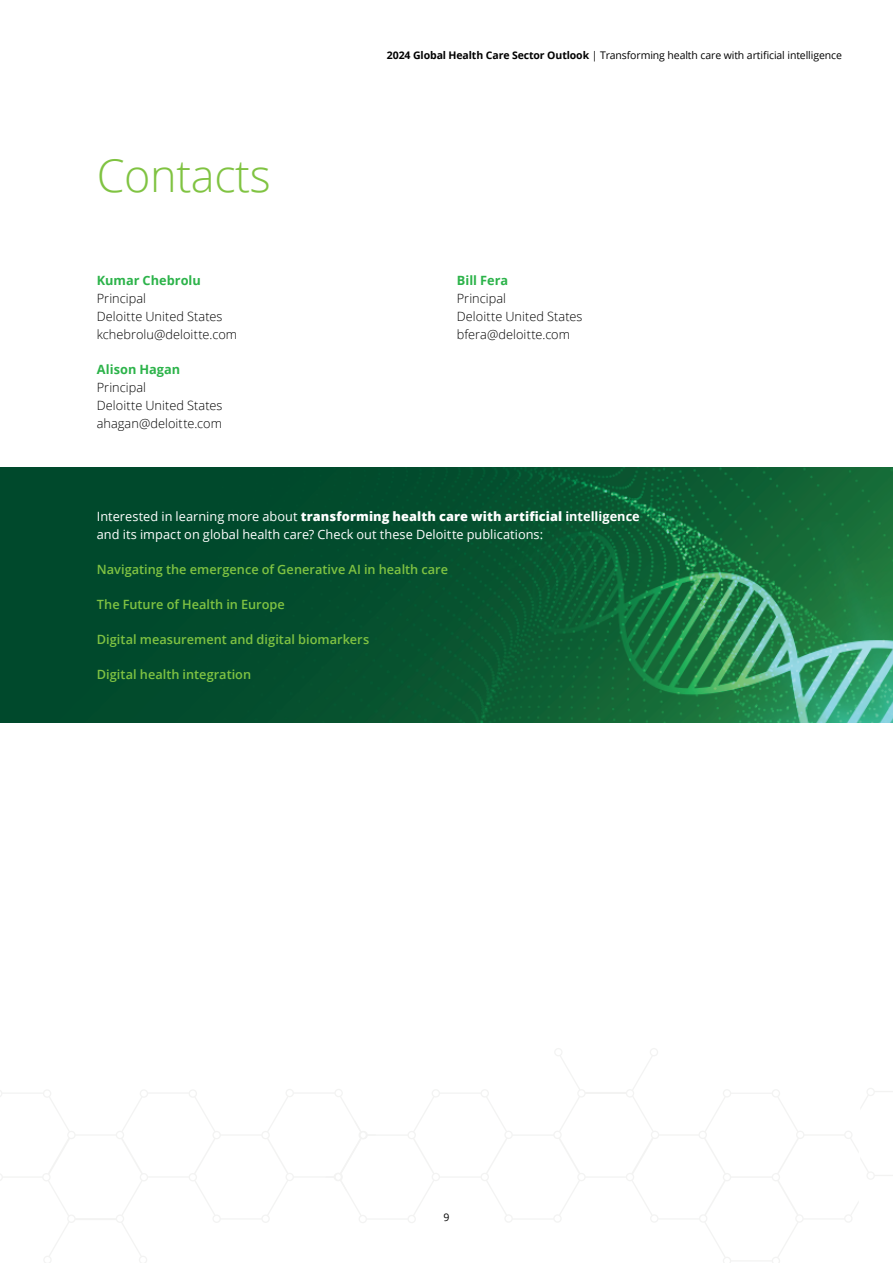
<style>
.page{position:relative;width:893px;height:1263px;background:#fff}
.page>*{position:absolute;margin:0;border:0;box-sizing:border-box;transform-origin:0 0}
.t1{font:300 45px "Open Sans";letter-spacing:-.01em;color:#80c342}
.t2{font:300 12.75px/18px "Open Sans";letter-spacing:.005em;color:#000}
.t3{font:12.75px/18px "Open Sans";letter-spacing:.005em;color:#fff}
.t4{font:600 12.75px "Open Sans";color:#80c342}
.t5{font:700 12.75px "Open Sans";color:#2cb34a}
.t6{font:10.5px "Open Sans";letter-spacing:-.01em;color:#000}
.s1{font-weight:700}
.s2{font-weight:800}
</style>
<div class="page">
<svg style="left:861px;top:1088px;width:32px;height:91px"></svg>
<svg style="left:0;top:1089px;width:294px;height:174px"></svg>
<svg style="left:326px;top:1048px;width:532px;height:215px"></svg>
<img style="left:0;top:467px;width:893px;height:255px">
<h1 class="t1" style="left:97px;top:145px;width:176px">Contacts</h1>
<p class="t5" style="left:97px;top:271px;width:106px">Kumar Chebrolu</p>
<p class="t2" style="left:97px;top:289px;width:142px">Principal<br>Deloitte United States kchebrolu@deloitte.com</p>
<p class="t5" style="left:97px;top:360px;width:85px">Alison Hagan</p>
<p class="t2" style="left:97px;top:378px;width:127px">Principal<br>Deloitte United States ahagan@deloitte.com</p>
<p class="t6" style="left:387px;top:48px;width:457px"><span class="s1">2024 Global Health Care Sector Outlook</span> | Transforming health care with artificial intelligence</p>
<p class="t5" style="left:457px;top:271px;width:53px">Bill Fera</p>
<p class="t2" style="left:457px;top:289px;width:127px">Principal<br>Deloitte United States bfera@deloitte.com</p>
<p class="t3" style="left:97px;top:507px;width:544px">Interested in learning more about <span class="s2">transforming health care with artificial</span> <span class="s1">intelligence </span>and its impact on global health care? Check out these Deloitte publications:</p>
<p class="t4" style="left:97px;top:560px;width:353px">Navigating the emergence of Generative AI in health care</p>
<p class="t4" style="left:97px;top:595px;width:190px">The Future of Health in Europe</p>
<p class="t4" style="left:97px;top:630px;width:274px">Digital measurement and digital biomarkers</p>
<p class="t4" style="left:97px;top:665px;width:156px">Digital health integration</p>
<p class="t6" style="left:443px;top:1210px;width:8px">9</p>
</div>
